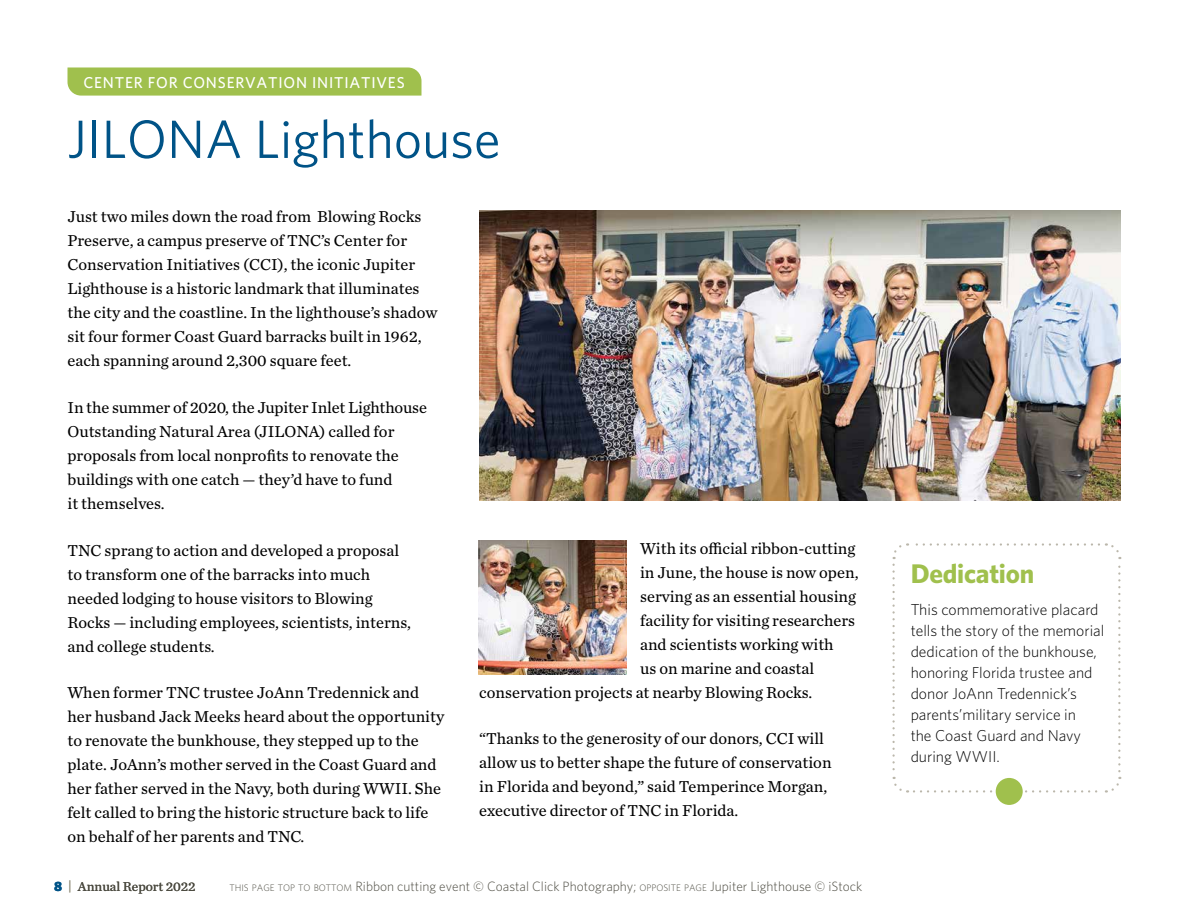
<style>
.page{position:relative;width:1188px;height:918px;background:#fff}
.page>*{position:absolute;margin:0;border:0;box-sizing:border-box;transform-origin:0 0}
.t1{font:54px "Whitney";color:#005387}
.t2{font:700 27px "Whitney";letter-spacing:-.01em;color:#a0c04d}
.t3{font:16.5px/24px "Chronicle Text G2";color:#000}
.t4{font:300 15.75px/21px "Whitney";color:#000}
.t5{font:500 15.75px "Whitney";letter-spacing:.05em;color:#fff}
.t6{font:300 13.5px "Whitney";color:#4d4c42}
.t7{font:13.5px "Chronicle Text G2";color:#4d4c42}
.s1{font-size:9.45px}
.s2{font-family:"Whitney";font-weight:900;color:#005387}
.s3{font-family:"Whitney";color:#989482}
</style>
<div class="page">
<svg style="left:1106px;top:543px;width:15px;height:228px"></svg>
<svg style="left:892px;top:543px;width:207px;height:16px"></svg>
<svg style="left:892px;top:565px;width:16px;height:228px"></svg>
<svg style="left:914px;top:777px;width:208px;height:16px"></svg>
<div style="left:996px;top:778px;width:27px;height:27px;background:#a0c04d;border-radius:50%"></div>
<div style="left:68px;top:68px;width:354px;height:28px;background:#a0c04d"></div>
<img style="left:479px;top:211px;width:641px;height:290px">
<img style="left:478px;top:540px;width:149px;height:135px">
<p class="t5" style="left:83px;top:72px;width:323px">CENTER FOR CONSERVATION INITIATIVES</p>
<h1 class="t1" style="left:68px;top:103px;width:434px">JILONA Lighthouse</h1>
<p class="t3" style="left:68px;top:204px;width:371px">Just two miles down the road from Blowing Rocks Preserve, a campus preserve of TNC’s Center for Conservation Initiatives (CCI), the iconic Jupiter Lighthouse is a historic landmark that illuminates the city and the coastline. In the lighthouse’s shadow sit four former Coast Guard barracks built in 1962, each spanning around 2,300 square feet.</p>
<p class="t3" style="left:68px;top:395px;width:361px">In the summer of 2020, the Jupiter Inlet Lighthouse Outstanding Natural Area (JILONA) called for proposals from local nonprofits to renovate the buildings with one catch — they’d have to fund<br>it themselves.</p>
<p class="t3" style="left:68px;top:537px;width:345px">TNC sprang to action and developed a proposal to transform one of the barracks into much needed lodging to house visitors to Blowing Rocks — including employees, scientists, interns, and college students.</p>
<p class="t3" style="left:68px;top:680px;width:378px">When former TNC trustee JoAnn Tredennick and her husband Jack Meeks heard about the opportunity to renovate the bunkhouse, they stepped up to the plate. JoAnn’s mother served in the Coast Guard and her father served in the Navy, both during WWII. She felt called to bring the historic structure back to life on behalf of her parents and TNC.</p>
<p class="t6" style="left:230px;top:877px;width:634px"><span class="s1">THIS PAGE TOP TO BOTTOM</span> Ribbon cutting event © Coastal Click Photography; <span class="s1">OPPOSITE PAGE</span> Jupiter Lighthouse © iStock</p>
<p class="t3" style="left:640px;top:535px;width:217px">With its official ribbon-cutting</p>
<p class="t3" style="left:640px;top:559px;width:220px">in June, the house is now open,</p>
<p class="t3" style="left:640px;top:583px;width:217px">serving as an essential housing</p>
<p class="t3" style="left:640px;top:607px;width:217px">facility for visiting researchers</p>
<p class="t3" style="left:640px;top:631px;width:195px">and scientists working with</p>
<p class="t3" style="left:640px;top:655px;width:176px">us on marine and coastal</p>
<p class="t3" style="left:479px;top:679px;width:335px">conservation projects at nearby Blowing Rocks.</p>
<p class="t3" style="left:479px;top:726px;width:354px">“Thanks to the generosity of our donors, CCI will allow us to better shape the future of conservation in Florida and beyond,” said Temperince Morgan, executive director of TNC in Florida.</p>
<p class="t7" style="left:54px;top:876px;width:143px"><span class="s2">8</span> <span class="s3">|</span> Annual Report 2022</p>
<h2 class="t2" style="left:911px;top:556px;width:125px">Dedication</h2>
<p class="t4" style="left:911px;top:599px;width:195px">This commemorative placard tells the story of the memorial dedication of the bunkhouse, honoring Florida trustee and donor JoAnn Tredennick’s parents’military service in<br>the Coast Guard and Navy during WWII.</p>
</div>
